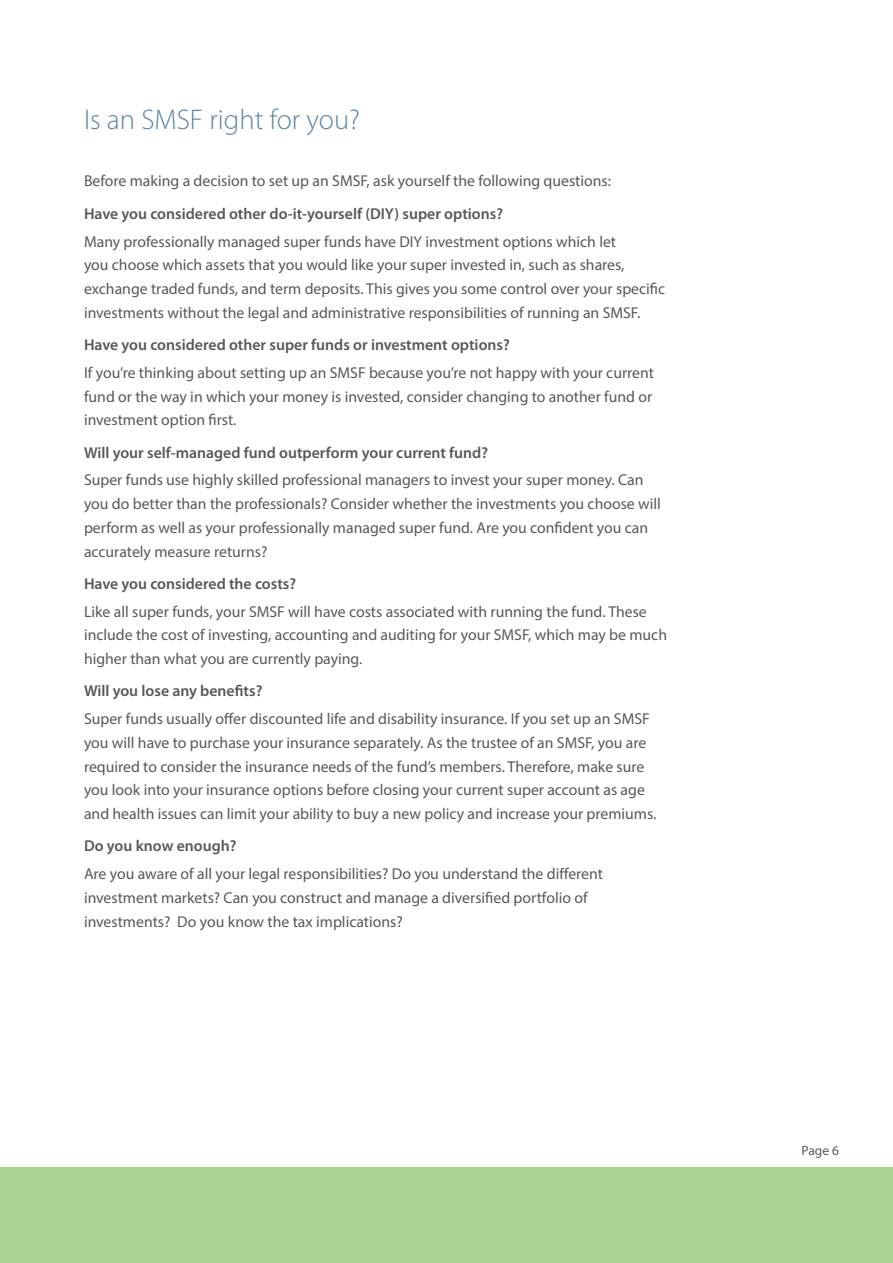
<style>
.page{position:relative;width:893px;height:1263px;background:#fff}
.page>*{position:absolute;margin:0;border:0;box-sizing:border-box;transform-origin:0 0}
.t1{font:300 28.5px "Myriad Pro";color:#5e86a3}
.t2{font:15.75px/23.7px "Myriad Pro";color:#57585a}
.t3{font:600 15.75px "Myriad Pro";color:#57585a}
.t4{font:13.5px "Myriad Pro";color:#57585a}
</style>
<div class="page">
<div style="left:0;top:1167px;width:893px;height:96px;background:#a6d38f"></div>
<h1 class="t1" style="left:84px;top:104px;width:278px">Is an SMSF right for you?</h1>
<p class="t2" style="left:84px;top:169px;width:529px">Before making a decision to set up an SMSF, ask yourself the following questions:</p>
<p class="t3" style="left:84px;top:203px;width:421px">Have you considered other do-it-yourself (DIY) super options?</p>
<p class="t2" style="left:84px;top:229px;width:583px">Many professionally managed super funds have DIY investment options which let<br>you choose which assets that you would like your super invested in, such as shares, exchange traded funds, and term deposits. This gives you some control over your specific investments without the legal and administrative responsibilities of running an SMSF.</p>
<p class="t3" style="left:84px;top:335px;width:427px">Have you considered other super funds or investment options?</p>
<p class="t2" style="left:84px;top:360px;width:571px;text-align:justify">If you’re thinking about setting up an SMSF because you’re not happy with your current fund or the way in which your money is invested, consider changing to another fund or investment option first.</p>
<p class="t3" style="left:84px;top:442px;width:406px">Will your self-managed fund outperform your current fund?</p>
<p class="t2" style="left:84px;top:468px;width:578px">Super funds use highly skilled professional managers to invest your super money. Can you do better than the professionals? Consider whether the investments you choose will perform as well as your professionally managed super fund. Are you confident you can accurately measure returns?</p>
<p class="t3" style="left:84px;top:573px;width:214px">Have you considered the costs?</p>
<p class="t2" style="left:84px;top:599px;width:585px">Like all super funds, your SMSF will have costs associated with running the fund. These include the cost of investing, accounting and auditing for your SMSF, which may be much higher than what you are currently paying.</p>
<p class="t3" style="left:84px;top:681px;width:180px">Will you lose any benefits?</p>
<p class="t2" style="left:84px;top:707px;width:574px">Super funds usually offer discounted life and disability insurance. If you set up an SMSF you will have to purchase your insurance separately. As the trustee of an SMSF, you are required to consider the insurance needs of the fund’s members. Therefore, make sure you look into your insurance options before closing your current super account as age and health issues can limit your ability to buy a new policy and increase your premiums.</p>
<p class="t3" style="left:84px;top:836px;width:154px">Do you know enough?</p>
<p class="t2" style="left:84px;top:862px;width:521px">Are you aware of all your legal responsibilities? Do you understand the different investment markets? Can you construct and manage a diversified portfolio of investments? Do you know the tax implications?</p>
<p class="t4" style="left:801px;top:1142px;width:39px">Page 6</p>
</div>
